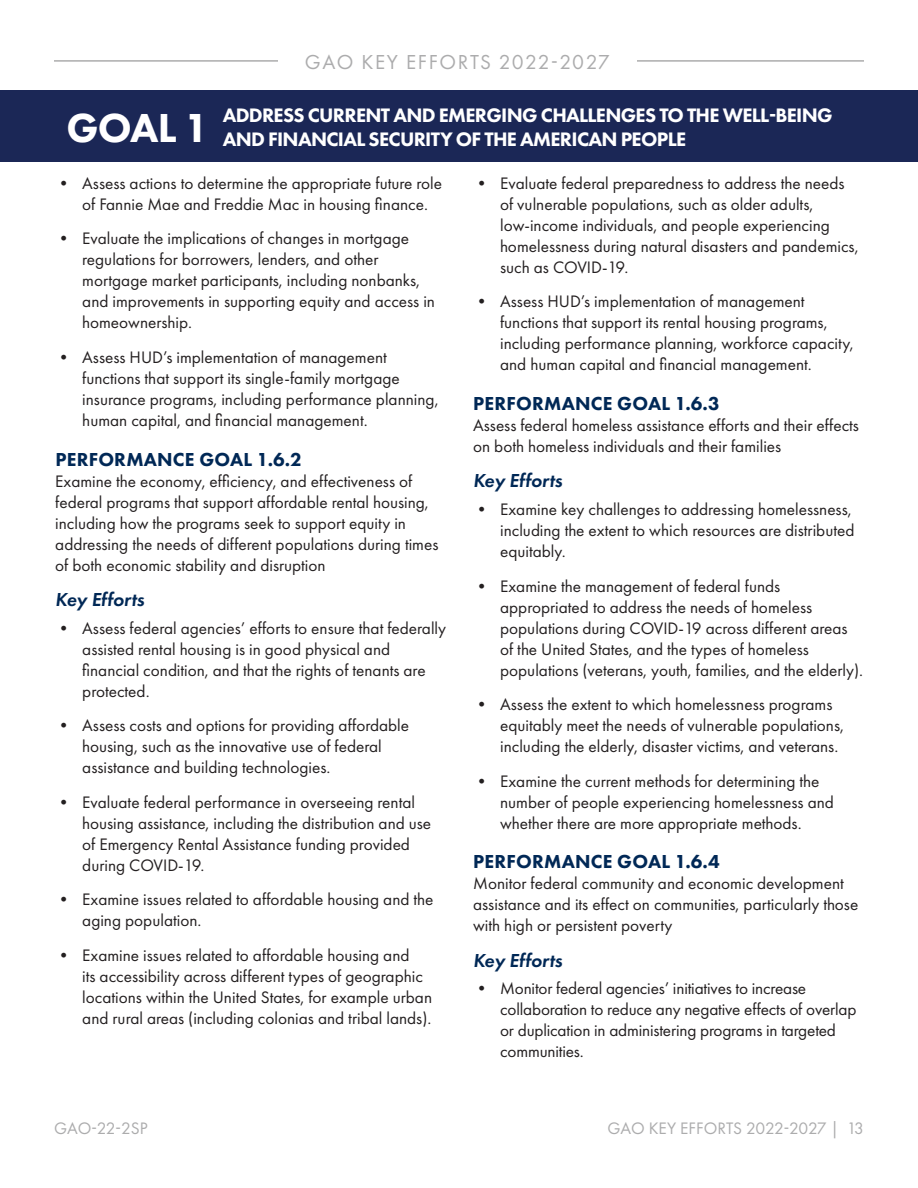
<style>
.page{position:relative;width:918px;height:1188px;background:#fff}
.page>*{position:absolute;margin:0;border:0;box-sizing:border-box;transform-origin:0 0}
.t1{font:21px "Futura PT";letter-spacing:.075em;color:#acacad}
.t2{font:800 20.25px/24px "Futura PT";letter-spacing:-.035em;color:#fff}
.PG_Title{font:800 19.5px "Futura PT";letter-spacing:.01em;color:#002856}
.Key_Efforts_Title{font:italic 600 19.5px "Futura PT";letter-spacing:-.005em;color:#002856}
.Key_Efforts_PG_Descr{font:17.25px/21px "Futura PT";color:#231f20}
.t3{font:17.25px "Futura PT";letter-spacing:-.005em;color:#acacad}
</style>
<div class="page">
<hr style="left:54px;top:60px;width:810px;height:2px;background:#acacad">
<div style="left:278px;top:48px;width:359px;height:26px;background:#fff"></div>
<div style="left:0;top:91px;width:918px;height:71px;background:#1b2756"></div>
<p class="t1" style="left:305px;top:50px;width:306px">GAO KEY EFFORTS 2022-2027</p>
<p class="t2" style="left:66px;top:103px;width:768px;text-indent:156px">ADDRESS CURRENT AND EMERGING CHALLENGES TO THE WELL-BEING<br><sup>GOAL</sup> <sup>1</sup> AND FINANCIAL SECURITY OF THE AMERICAN PEOPLE</p>
<p class="Key_Efforts_PG_Descr" style="left:82px;top:172px;width:361px;text-indent:-27px">• Assess actions to determine the appropriate future role of Fannie Mae and Freddie Mac in housing finance.</p>
<p class="Key_Efforts_PG_Descr" style="left:82px;top:228px;width:354px;text-indent:-27px">• Evaluate the implications of changes in mortgage regulations for borrowers, lenders, and other mortgage market participants, including nonbanks, and improvements in supporting equity and access in homeownership.</p>
<p class="Key_Efforts_PG_Descr" style="left:82px;top:346px;width:358px;text-indent:-27px">• Assess HUD’s implementation of management functions that support its single-family mortgage insurance programs, including performance planning, human capital, and financial management.</p>
<p class="PG_Title" style="left:55px;top:447px;width:248px">PERFORMANCE GOAL 1.6.2</p>
<p class="Key_Efforts_PG_Descr" style="left:55px;top:470px;width:385px">Examine the economy, efficiency, and effectiveness of federal programs that support affordable rental housing, including how the programs seek to support equity in addressing the needs of different populations during times of both economic stability and disruption</p>
<p class="Key_Efforts_Title" style="left:55px;top:587px;width:91px">Key Efforts</p>
<p class="Key_Efforts_PG_Descr" style="left:82px;top:617px;width:365px;text-indent:-27px">• Assess federal agencies’ efforts to ensure that federally assisted rental housing is in good physical and financial condition, and that the rights of tenants are protected.</p>
<p class="Key_Efforts_PG_Descr" style="left:82px;top:715px;width:328px;text-indent:-27px">• Assess costs and options for providing affordable housing, such as the innovative use of federal assistance and building technologies.</p>
<p class="Key_Efforts_PG_Descr" style="left:82px;top:791px;width:351px;text-indent:-27px">• Evaluate federal performance in overseeing rental housing assistance, including the distribution and use of Emergency Rental Assistance funding provided during COVID-19.</p>
<p class="Key_Efforts_PG_Descr" style="left:82px;top:889px;width:353px;text-indent:-27px">• Examine issues related to affordable housing and the aging population.</p>
<p class="Key_Efforts_PG_Descr" style="left:82px;top:944px;width:351px;text-indent:-27px">• Examine issues related to affordable housing and<br>its accessibility across different types of geographic locations within the United States, for example urban and rural areas (including colonias and tribal lands).</p>
<p class="Key_Efforts_PG_Descr" style="left:500px;top:172px;width:360px;text-indent:-27px">• Evaluate federal preparedness to address the needs of vulnerable populations, such as older adults, low-income individuals, and people experiencing homelessness during natural disasters and pandemics, such as COVID-19.</p>
<p class="Key_Efforts_PG_Descr" style="left:500px;top:291px;width:355px;text-indent:-27px">• Assess HUD’s implementation of management functions that support its rental housing programs, including performance planning, workforce capacity, and human capital and financial management.</p>
<p class="PG_Title" style="left:473px;top:391px;width:248px">PERFORMANCE GOAL 1.6.3</p>
<p class="Key_Efforts_PG_Descr" style="left:473px;top:415px;width:387px">Assess federal homeless assistance efforts and their effects on both homeless individuals and their families</p>
<p class="Key_Efforts_Title" style="left:473px;top:468px;width:91px">Key Efforts</p>
<p class="Key_Efforts_PG_Descr" style="left:500px;top:499px;width:356px;text-indent:-27px">• Examine key challenges to addressing homelessness, including the extent to which resources are distributed equitably.</p>
<p class="Key_Efforts_PG_Descr" style="left:500px;top:575px;width:365px;text-indent:-27px">• Examine the management of federal funds appropriated to address the needs of homeless populations during COVID-19 across different areas of the United States, and the types of homeless populations (veterans, youth, families, and the elderly).</p>
<p class="Key_Efforts_PG_Descr" style="left:500px;top:694px;width:345px;text-indent:-27px">• Assess the extent to which homelessness programs equitably meet the needs of vulnerable populations, including the elderly, disaster victims, and veterans.</p>
<p class="Key_Efforts_PG_Descr" style="left:500px;top:770px;width:335px;text-indent:-27px">• Examine the current methods for determining the number of people experiencing homelessness and whether there are more appropriate methods.</p>
<p class="PG_Title" style="left:473px;top:850px;width:248px">PERFORMANCE GOAL 1.6.4</p>
<p class="Key_Efforts_PG_Descr" style="left:473px;top:873px;width:387px">Monitor federal community and economic development assistance and its effect on communities, particularly those with high or persistent poverty</p>
<p class="Key_Efforts_Title" style="left:473px;top:948px;width:91px">Key Efforts</p>
<p class="Key_Efforts_PG_Descr" style="left:500px;top:978px;width:358px;text-indent:-27px">• Monitor federal agencies’ initiatives to increase collaboration to reduce any negative effects of overlap or duplication in administering programs in targeted communities.</p>
<p class="t3" style="left:54px;top:1118px;width:95px">GAO-22-2SP</p>
<p class="t3" style="left:607px;top:1118px;width:258px">GAO KEY EFFORTS 2022-2027 | 13</p>
</div>
